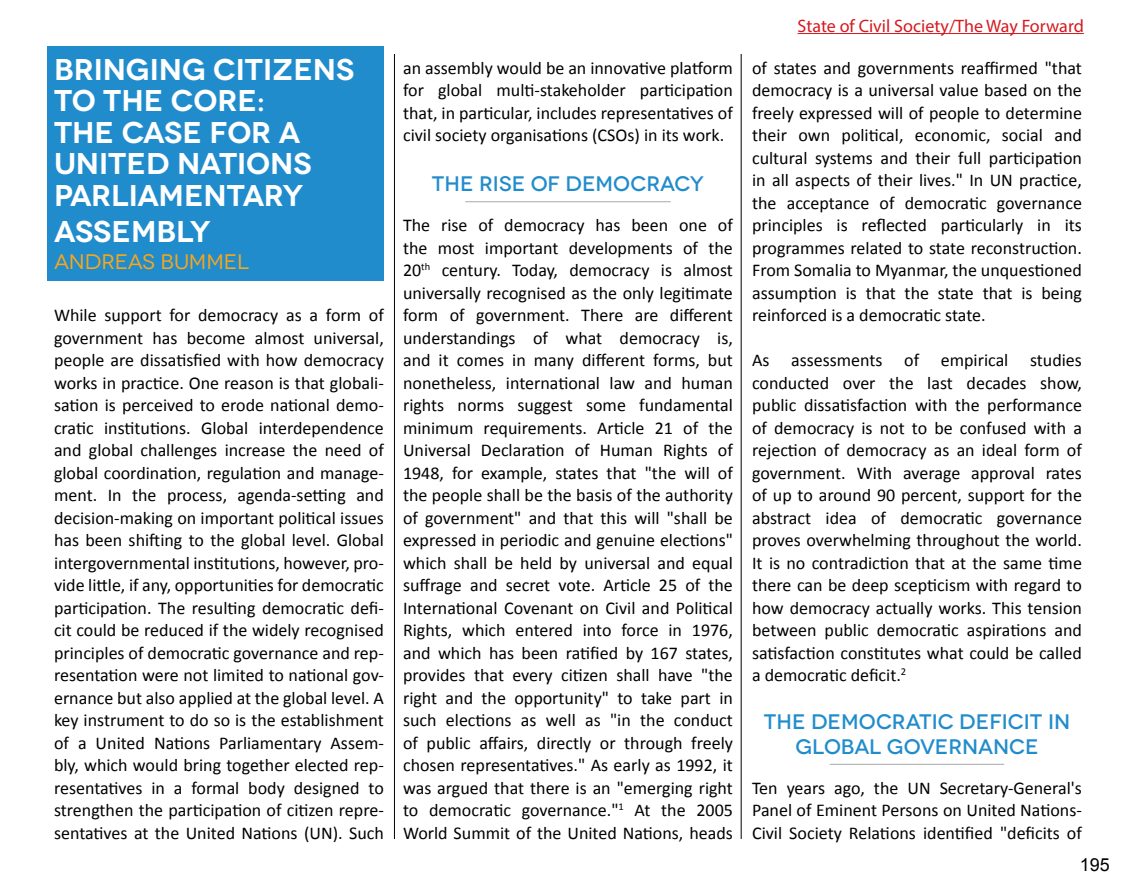
<style>
.page{position:relative;width:1136px;height:893px;background:#fff}
.page>*{position:absolute;margin:0;border:0;box-sizing:border-box;transform-origin:0 0}
.t1{font:600 30px/31.5px "Novecentowide";color:#fff}
.t2{font:500 21px/25.2px "Novecentowide";color:#218ccc;text-align:center}
.t3{font:21px "Novecentowide";color:#faa61a}
.t4{font:18px/22.5px "Calibri";color:#000;text-align:justify}
.t5{font:18px "Myriad Pro";color:#d51920}
.t6{font:18px "Arial";color:#000}
</style>
<div class="page">
<hr style="left:797px;top:33px;width:286px;height:1px;background:#d51920">
<hr style="left:394px;top:54px;width:1px;height:785px;background:#000">
<hr style="left:740px;top:54px;width:1px;height:785px;background:#000">
<div style="left:47px;top:47px;width:337px;height:234px;background:#218ccc"></div>
<hr style="left:465px;top:201px;width:205px;height:1px;background:#a7a9ac">
<hr style="left:829px;top:764px;width:175px;height:1px;background:#a7a9ac">
<h1 class="t1" style="left:54px;top:53px;width:302px">BRINGING CITIZENS<br>TO THE CORE:<br>THE CASE FOR A<br>UNITED NATIONS<br>PARLIAMENTARY</h1>
<h1 class="t1" style="left:54px;top:215px;width:158px">ASSEMBLY</h1>
<p class="t3" style="left:54px;top:249px;width:196px">ANDREAS BUMMEL</p>
<p class="t4" style="left:54px;top:304px;width:331px">While support for democracy as a form of government has become almost universal, people are dissatisfied with how democracy works in practice. One reason is that globali&shy;sation is perceived to erode national demo&shy;cratic institutions. Global interdependence and global challenges increase the need of global coordination, regulation and manage&shy;ment. In the process, agenda-setting and decision-making on important political issues has been shifting to the global level. Global intergovernmental institutions, however, pro&shy;vide little, if any, opportunities for democratic participation. The resulting democratic defi&shy;cit could be reduced if the widely recognised principles of democratic governance and rep&shy;resentation were not limited to national gov&shy;ernance but also applied at the global level. A key instrument to do so is the establishment of a United Nations Parliamentary Assem&shy;bly, which would bring together elected rep&shy;resentatives in a formal body designed to strengthen the participation of citizen repre&shy;sentatives at the United Nations (UN). Such</p>
<p class="t4" style="left:403px;top:56px;width:331px">an assembly would be an innovative platform for global multi-stakeholder participation that, in particular, includes representatives of civil society organisations (CSOs) in its work.</p>
<p class="t2" style="left:432px;top:172px;width:274px">THE RISE OF DEMOCRACY</p>
<p class="t4" style="left:403px;top:214px;width:331px">The rise of democracy has been one of the most important developments of the 20<sup>th</sup> century. Today, democracy is almost universally recognised as the only legitimate form of government. There are different understandings of what democracy is, and it comes in many different forms, but nonetheless, international law and human rights norms suggest some fundamental minimum requirements. Article 21 of the Universal Declaration of Human Rights of 1948, for example, states that "the will of the people shall be the basis of the authority of government" and that this will "shall be expressed in periodic and genuine elections" which shall be held by universal and equal suffrage and secret vote. Article 25 of the International Covenant on Civil and Political Rights, which entered into force in 1976, and which has been ratified by 167 states, provides that every citizen shall have "the right and the opportunity" to take part in such elections as well as "in the conduct of public affairs, directly or through freely chosen representatives." As early as 1992, it was argued that there is an "emerging right to democratic governance."<sup>1</sup> At the 2005<br>World Summit of the United Nations, heads</p>
<p class="t5" style="left:797px;top:15px;width:288px">State of Civil Society/The Way Forward</p>
<p class="t4" style="left:752px;top:56px;width:331px">of states and governments reaffirmed "that democracy is a universal value based on the freely expressed will of people to determine their own political, economic, social and cultural systems and their full participation in all aspects of their lives." In UN practice, the acceptance of democratic governance principles is reflected particularly in its programmes related to state reconstruction.<br>From Somalia to Myanmar, the unquestioned assumption is that the state that is being reinforced is a democratic state.</p>
<p class="t4" style="left:752px;top:349px;width:331px">As assessments of empirical studies conducted over the last decades show, public dissatisfaction with the performance of democracy is not to be confused with a rejection of democracy as an ideal form of government. With average approval rates of up to around 90 percent, support for the abstract idea of democratic governance proves overwhelming throughout the world.<br>It is no contradiction that at the same time there can be deep scepticism with regard to how democracy actually works. This tension between public democratic aspirations and satisfaction constitutes what could be called a democratic deficit.<sup>2</sup></p>
<p class="t2" style="left:763px;top:709px;width:308px">THE DEMOCRATIC DEFICIT IN<br>GLOBAL GOVERNANCE</p>
<p class="t4" style="left:752px;top:776px;width:331px">Ten years ago, the UN Secretary-General's Panel of Eminent Persons on United Nations-Civil Society Relations identified "deficits of</p>
<p class="t6" style="left:1079px;top:852px;width:32px">195</p>
</div>
